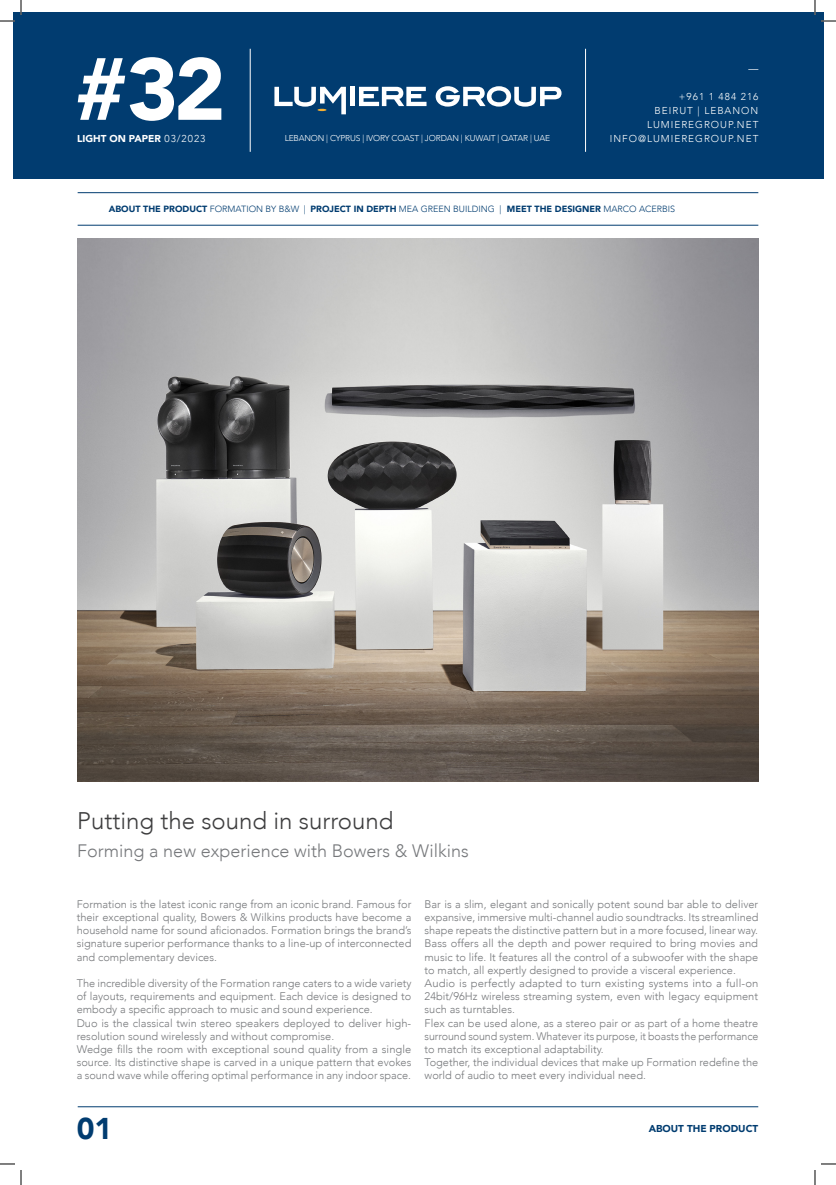
<style>
.page{position:relative;width:836px;height:1185px;background:#fff}
.page>*{position:absolute;margin:0;border:0;box-sizing:border-box;transform-origin:0 0}
.t1{font:900 87px "Avenir";color:#fff}
.t2{font:900 30px "Avenir";color:#013c70}
.t3{font:300 24px "Avenir";color:#3e3e3f}
.t4{font:300 18px "Avenir";color:#76787b}
.t5{font:300 11px/13.2px "Avenir";color:#76787b;text-align:justify}
.t6{font:300 10px "Avenir";letter-spacing:.1em;color:#fff}
.t7{font:900 10px "Avenir";color:#fff}
.t8{font:900 10px "Avenir";color:#013c70}
.t9{font:900 9px "Avenir";color:#013c70}
.t10{font:300 8.5px "Avenir";letter-spacing:-.02em;color:#fff}
.s1{font-style:italic}
.s2{font-weight:300}
</style>
<div class="page">
<div style="left:12px;top:12px;width:811px;height:167px;background:#013c70"></div>
<div style="left:350px;top:87px;width:5px;height:19px;background:#fff"></div>
<svg style="left:359px;top:87px;width:67px;height:19px"></svg>
<svg style="left:436px;top:86px;width:125px;height:21px"></svg>
<svg style="left:274px;top:87px;width:72px;height:27px"></svg>
<hr style="left:250px;top:49px;width:1px;height:103px;background:#fff">
<hr style="left:585px;top:49px;width:1px;height:103px;background:#fff">
<hr style="left:78px;top:1106px;width:680px;height:1px;background:#013c70">
<hr style="left:78px;top:192px;width:680px;height:1px;background:#013c70">
<hr style="left:78px;top:225px;width:680px;height:1px;background:#013c70">
<img style="left:78px;top:238px;width:680px;height:543px">
<svg style="left:0;top:0;width:22px;height:22px"></svg>
<svg style="left:0;top:1163px;width:22px;height:21px"></svg>
<svg style="left:814px;top:0;width:22px;height:22px"></svg>
<svg style="left:814px;top:1163px;width:22px;height:21px"></svg>
<p class="t1" style="left:71px;top:15px;width:156px"><span class="s1">#</span>32</p>
<p class="t7" style="left:77px;top:130px;width:130px">LIGHT ON PAPER <span class="s2">03/2023</span></p>
<p class="t10" style="left:285px;top:133px;width:267px">LEBANON | CYPRUS | IVORY COAST | JORDAN | KUWAIT | QATAR | UAE</p>
<p class="t6" style="left:748px;top:63px;width:11px">—</p>
<p class="t6" style="left:679px;top:91px;width:81px">+961 1 484 216</p>
<p class="t6" style="left:654px;top:105px;width:105px">BEIRUT | LEBANON</p>
<p class="t6" style="left:647px;top:119px;width:113px">LUMIEREGROUP.NET</p>
<p class="t6" style="left:610px;top:133px;width:150px">INFO@LUMIEREGROUP.NET</p>
<p class="t9" style="left:109px;top:201px;width:568px">ABOUT THE PRODUCT <span class="s2">FORMATION BY B&amp;W |</span> PROJECT IN DEPTH <span class="s2">MEA GREEN BUILDING |</span> MEET THE DESIGNER <span class="s2">MARCO ACERBIS</span></p>
<p class="t3" style="left:77px;top:806px;width:318px">Putting the sound in surround</p>
<p class="t4" style="left:77px;top:840px;width:393px">Forming a new experience with Bowers &amp; Wilkins</p>
<p class="t5" style="left:77px;top:897px;width:336px">Formation is the latest iconic range from an iconic brand. Famous for their exceptional quality, Bowers &amp; Wilkins products have become a household name for sound aficionados. Formation brings the brand’s signature superior performance thanks to a line-up of interconnected and complementary devices.</p>
<p class="t5" style="left:77px;top:976px;width:336px">The incredible diversity of the Formation range caters to a wide variety of layouts, requirements and equipment. Each device is designed to embody a specific approach to music and sound experience.</p>
<p class="t5" style="left:77px;top:1016px;width:336px">Duo is the classical twin stereo speakers deployed to deliver high&shy;resolution sound wirelessly and without compromise.</p>
<p class="t5" style="left:77px;top:1042px;width:336px">Wedge fills the room with exceptional sound quality from a single source. Its distinctive shape is carved in a unique pattern that evokes a sound wave while offering optimal performance in any indoor space.</p>
<p class="t5" style="left:424px;top:897px;width:335px">Bar is a slim, elegant and sonically potent sound bar able to deliver expansive, immersive multi-channel audio soundtracks. Its streamlined shape repeats the distinctive pattern but in a more focused, linear way.</p>
<p class="t5" style="left:424px;top:937px;width:335px">Bass offers all the depth and power required to bring movies and music to life. It features all the control of a subwoofer with the shape to match, all expertly designed to provide a visceral experience.</p>
<p class="t5" style="left:424px;top:976px;width:335px">Audio is perfectly adapted to turn existing systems into a full-on 24bit/96Hz wireless streaming system, even with legacy equipment such as turntables.</p>
<p class="t5" style="left:424px;top:1016px;width:335px">Flex can be used alone, as a stereo pair or as part of a home theatre surround sound system. Whatever its purpose, it boasts the performance to match its exceptional adaptability.</p>
<p class="t5" style="left:424px;top:1055px;width:335px">Together, the individual devices that make up Formation redefine the world of audio to meet every individual need.</p>
<p class="t2" style="left:77px;top:1102px;width:37px">01</p>
<p class="t8" style="left:648px;top:1119px;width:111px">ABOUT THE PRODUCT</p>
</div>
